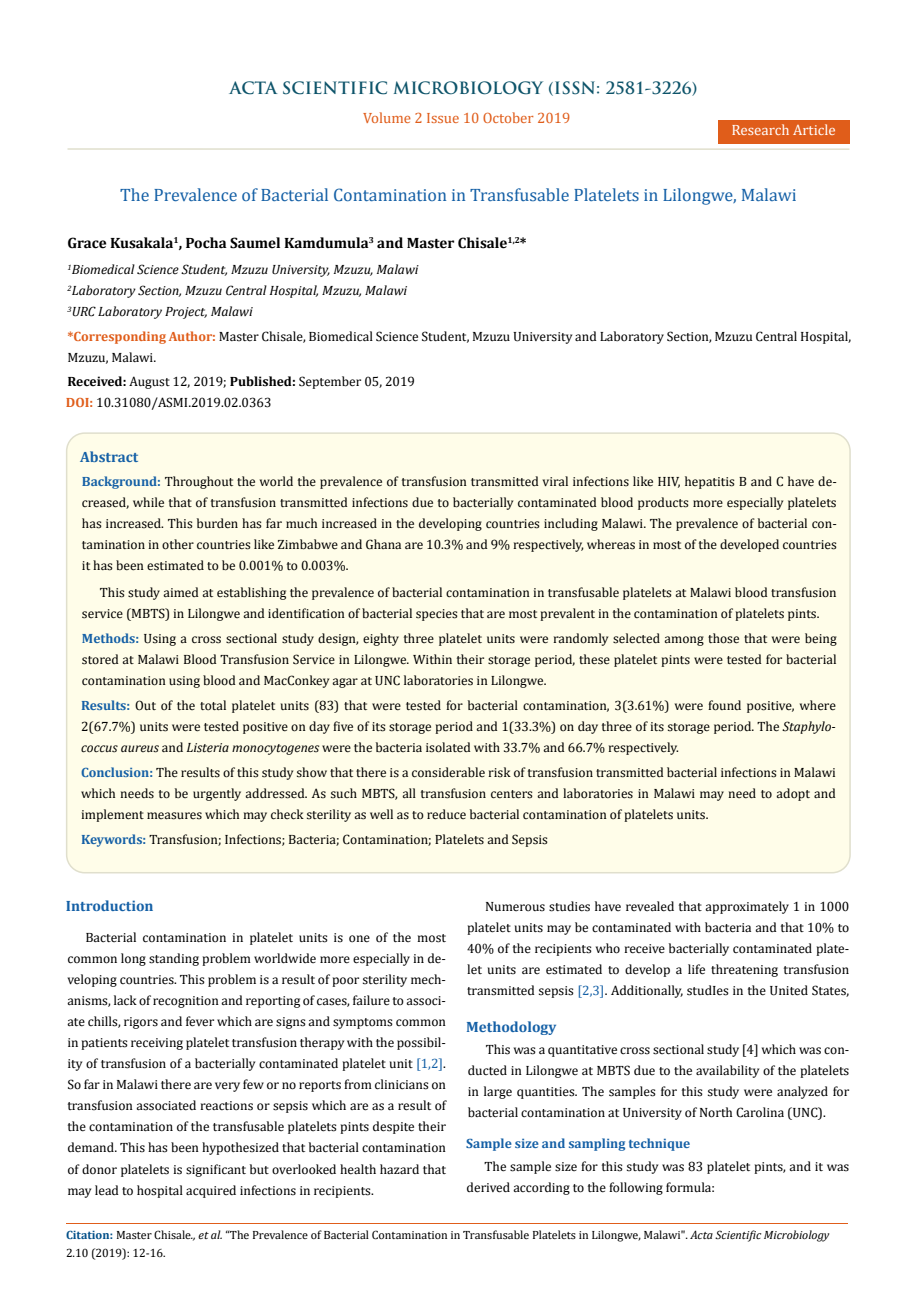
<style>
.page{position:relative;width:917px;height:1316px;background:#fff}
.page>*{position:absolute;margin:0;border:0;box-sizing:border-box;transform-origin:0 0}
.t1{font:18px "Cambria";color:#1560a6}
.t2{font:700 16.5px "Trajan Pro";color:#0e546a}
.t3{font:700 15px "Cambria";color:#000}
.t4{font:700 15px "Cambria";color:#1560a6}
.t5{font:15px "Cambria";color:#e05d1a}
.t6{font:15px "Cambria";color:#fff}
.t7{font:13.5px/21px "Cambria";color:#000;text-align:justify}
.t8{font:italic 13.5px/21px "Cambria";color:#000}
.t9{font:700 13.5px "Cambria";color:#1560a6}
.t10{font:12px/18px "Cambria";color:#000}
.s1{font-weight:700;color:#e05d1a}
.s2{font-weight:700}
.s3{font-weight:700;color:#1560a6}
.s4{font-style:italic}
.s5{color:#1560a6}
.s6{font-weight:700;color:#035089}
</style>
<div class="page">
<div style="left:717px;top:120px;width:132px;height:23px;background:#e05d1a"></div>
<div style="left:67px;top:433px;width:783px;height:439px;background:#fffde9;border-radius:18px"></div>
<div style="left:66px;top:432px;width:784px;height:441px;border:2px solid #e0dfcd;border-radius:18px"></div>
<hr style="left:66px;top:1223px;width:781px;height:1px;background:#e05d1a">
<hr style="left:67px;top:148px;width:782px;height:2px;background:#e0dfcd">
<p class="t2" style="left:230px;top:77px;width:469px">ACTA SCIENTIFIC MICROBIOLOGY (ISSN: 2581-3226)</p>
<p class="t5" style="left:363px;top:109px;width:209px">Volume 2 Issue 10 October 2019</p>
<p class="t6" style="left:731px;top:121px;width:106px">Research Article</p>
<h1 class="t1" style="left:120px;top:184px;width:678px">The Prevalence of Bacterial Contamination in Transfusable Platelets in Lilongwe, Malawi</h1>
<p class="t3" style="left:67px;top:232px;width:460px">Grace Kusakala<sup>1</sup>, Pocha Saumel Kamdumula<sup>3</sup> and Master Chisale<sup>1,2</sup>*</p>
<p class="t8" style="left:67px;top:259px;width:352px"><sup>1</sup>Biomedical Science Student, Mzuzu University, Mzuzu, Malawi<br><sup>2</sup>Laboratory Section, Mzuzu Central Hospital, Mzuzu, Malawi<br><sup>3</sup>URC Laboratory Project, Malawi</p>
<p class="t7" style="left:67px;top:326px;width:785px"><span class="s1">*Corresponding Author:</span> Master Chisale, Biomedical Science Student, Mzuzu University and Laboratory Section, Mzuzu Central Hospital,<br>Mzuzu, Malawi.</p>
<p class="t7" style="left:67px;top:370px;width:349px"><span class="s2">Received:</span> August 12, 2019; <span class="s2">Published:</span> September 05, 2019</p>
<p class="t7" style="left:66px;top:391px;width:207px"><span class="s1">DOI:</span> 10.31080/ASMI.2019.02.0363</p>
<p class="t4" style="left:80px;top:446px;width:60px">Abstract</p>
<p class="t7" style="left:82px;top:470px;width:756px"><span class="s3">Background:</span> Throughout the world the prevalence of transfusion transmitted viral infections like HIV, hepatitis B and C have de&shy;creased, while that of transfusion transmitted infections due to bacterially contaminated blood products more especially platelets has increased. This burden has far much increased in the developing countries including Malawi. The prevalence of bacterial con&shy;tamination in other countries like Zimbabwe and Ghana are 10.3% and 9% respectively, whereas in most of the developed countries it has been estimated to be 0.001% to 0.003%.</p>
<p class="t7" style="left:82px;top:582px;width:756px;text-indent:18px">This study aimed at establishing the prevalence of bacterial contamination in transfusable platelets at Malawi blood transfusion service (MBTS) in Lilongwe and identification of bacterial species that are most prevalent in the contamination of platelets pints.</p>
<p class="t7" style="left:82px;top:628px;width:756px"><span class="s3">Methods:</span> Using a cross sectional study design, eighty three platelet units were randomly selected among those that were being stored at Malawi Blood Transfusion Service in Lilongwe. Within their storage period, these platelet pints were tested for bacterial contamination using blood and MacConkey agar at UNC laboratories in Lilongwe.</p>
<p class="t7" style="left:81px;top:695px;width:756px"><span class="s3">Results:</span> Out of the total platelet units (83) that were tested for bacterial contamination, 3(3.61%) were found positive, where 2(67.7%) units were tested positive on day five of its storage period and 1(33.3%) on day three of its storage period. The <span class="s4">Staphylo&shy;coccus aureus</span> and <span class="s4">Listeria monocytogenes</span> were the bacteria isolated with 33.7% and 66.7% respectively.</p>
<p class="t7" style="left:81px;top:762px;width:756px"><span class="s3">Conclusion:</span> The results of this study show that there is a considerable risk of transfusion transmitted bacterial infections in Malawi which needs to be urgently addressed. As such MBTS, all transfusion centers and laboratories in Malawi may need to adopt and implement measures which may check sterility as well as to reduce bacterial contamination of platelets units.</p>
<p class="t7" style="left:81px;top:829px;width:468px"><span class="s3">Keywords:</span> Transfusion; Infections; Bacteria; Contamination; Platelets and Sepsis</p>
<p class="t4" style="left:66px;top:895px;width:89px">Introduction</p>
<p class="t7" style="left:67px;top:927px;width:380px;text-indent:18px">Bacterial contamination in platelet units is one of the most common long standing problem worldwide more especially in de&shy;veloping countries. This problem is a result of poor sterility mech&shy;anisms, lack of recognition and reporting of cases, failure to associ&shy;ate chills, rigors and fever which are signs and symptoms common in patients receiving platelet transfusion therapy with the possibil&shy;ity of transfusion of a bacterially contaminated platelet unit <span class="s5">[1,2]</span>.<br>So far in Malawi there are very few or no reports from clinicians on transfusion associated reactions or sepsis which are as a result of the contamination of the transfusable platelets pints despite their demand. This has been hypothesized that bacterial contamination of donor platelets is significant but overlooked health hazard that may lead to hospital acquired infections in recipients.</p>
<p class="t7" style="left:467px;top:896px;width:384px;text-indent:18px">Numerous studies have revealed that approximately 1 in 1000 platelet units may be contaminated with bacteria and that 10% to 40% of the recipients who receive bacterially contaminated plate&shy;let units are estimated to develop a life threatening transfusion transmitted sepsis <span class="s5">[2,3]</span>. Additionally, studIes in the United States,</p>
<p class="t4" style="left:466px;top:1016px;width:92px">Methodology</p>
<p class="t7" style="left:468px;top:1039px;width:383px;text-indent:18px">This was a quantitative cross sectional study [4] which was con&shy;ducted in Lilongwe at MBTS due to the availability of the platelets in large quantities. The samples for this study were analyzed for bacterial contamination at University of North Carolina (UNC).</p>
<p class="t9" style="left:466px;top:1134px;width:226px">Sample size and sampling technique</p>
<p class="t7" style="left:466px;top:1155px;width:384px;text-indent:18px">The sample size for this study was 83 platelet pints, and it was derived according to the following formula:</p>
<p class="t10" style="left:66px;top:1226px;width:764px"><span class="s6">Citation:</span> Master Chisale<span class="s4">., et al.</span> “The Prevalence of Bacterial Contamination in Transfusable Platelets in Lilongwe, Malawi". <span class="s4">Acta Scientific Microbiology<br></span>2.10 (2019): 12-16.</p>
</div>
